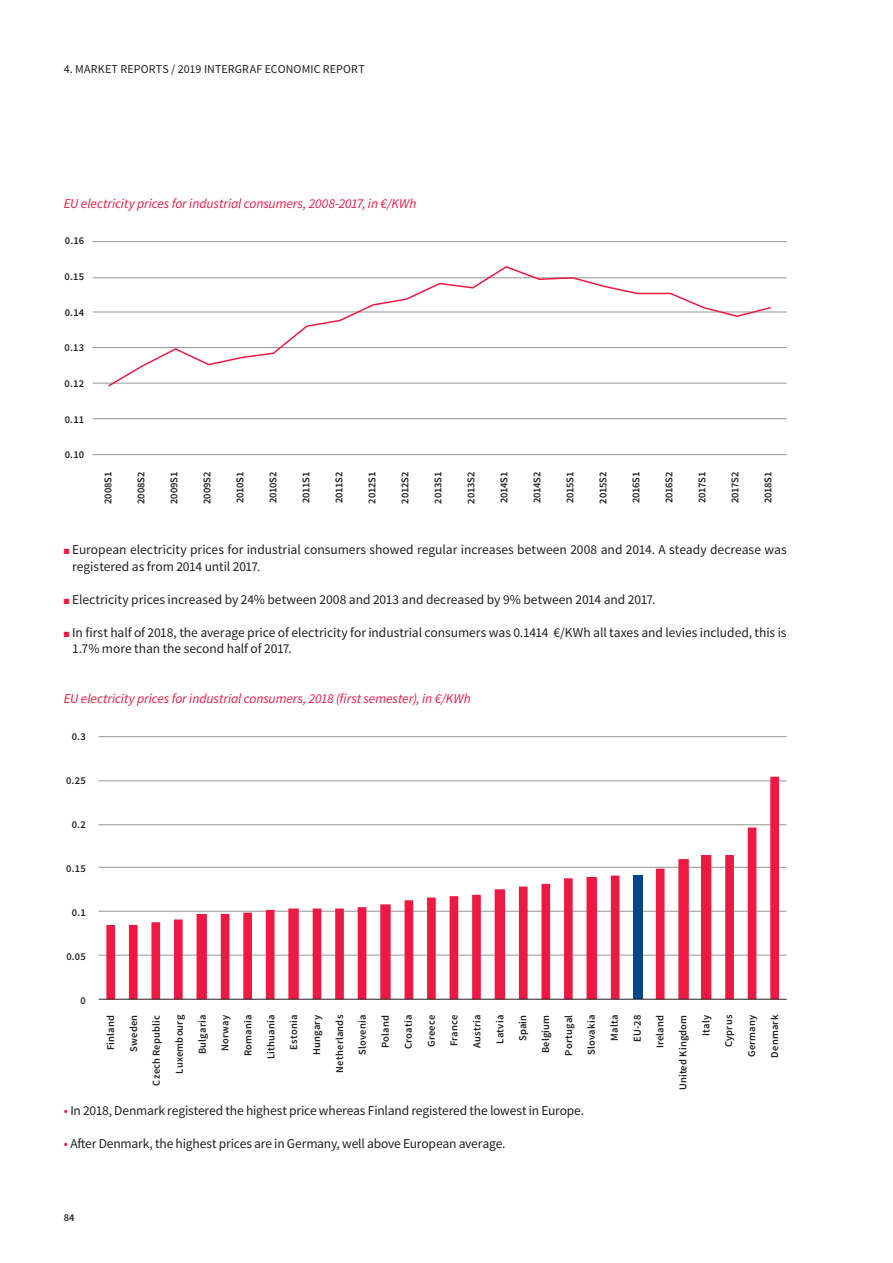
<style>
.page{position:relative;width:893px;height:1263px;background:#fff}
.page>*{position:absolute;margin:0;border:0;box-sizing:border-box;transform-origin:0 0}
.t1{font:13.5px/16.5px "Source Sans Pro";letter-spacing:-.005em;color:#231f20}
.t2{font:italic 13.5px "Source Sans Pro";letter-spacing:-.005em;color:#ed1943}
.t3{font:12px "Source Sans Pro";letter-spacing:.01em;color:#231f20}
.t4{font:600 10.5px/23px "Source Sans Pro";letter-spacing:.015em;color:#231f20;text-align:right}
.s1{color:#ed1943}
</style>
<div class="page">
<hr style="left:93px;top:241px;width:694px;height:1px;background:#939598">
<hr style="left:93px;top:277px;width:694px;height:1px;background:#939598">
<hr style="left:93px;top:312px;width:694px;height:1px;background:#939598">
<hr style="left:93px;top:347px;width:694px;height:1px;background:#939598">
<hr style="left:93px;top:383px;width:694px;height:1px;background:#939598">
<hr style="left:93px;top:418px;width:694px;height:1px;background:#939598">
<hr style="left:93px;top:454px;width:694px;height:1px;background:#939598">
<svg style="left:107px;top:266px;width:665px;height:121px"></svg>
<hr style="left:99px;top:736px;width:688px;height:1px;background:#939598">
<hr style="left:99px;top:780px;width:688px;height:1px;background:#939598">
<hr style="left:99px;top:824px;width:688px;height:1px;background:#939598">
<hr style="left:99px;top:867px;width:688px;height:1px;background:#939598">
<hr style="left:99px;top:911px;width:688px;height:1px;background:#939598">
<hr style="left:99px;top:955px;width:688px;height:1px;background:#939598">
<svg style="left:106px;top:777px;width:673px;height:222px"></svg>
<hr style="left:99px;top:999px;width:688px;height:1px;background:#231f20">
<p class="t3" style="left:64px;top:61px;width:302px">4. MARKET REPORTS / 2019 INTERGRAF ECONOMIC REPORT</p>
<p class="t2" style="left:64px;top:195px;width:354px">EU electricity prices for industrial consumers, 2008-2017, in €/KWh</p>
<p class="t4" style="left:65px;top:230px;width:21px">0.16</p>
<p class="t4" style="left:65px;top:265px;width:21px">0.15</p>
<p class="t4" style="left:65px;top:301px;width:21px">0.14</p>
<p class="t4" style="left:65px;top:337px;width:21px">0.13</p>
<p class="t4" style="left:65px;top:372px;width:21px">0.12</p>
<p class="t4" style="left:65px;top:408px;width:21px">0.11</p>
<p class="t4" style="left:65px;top:444px;width:21px">0.10</p>
<p class="t4" style="left:97px;top:504px;width:34px;rotate:-90deg">2008S1</p>
<p class="t4" style="left:130px;top:504px;width:34px;rotate:-90deg">2008S2</p>
<p class="t4" style="left:163px;top:504px;width:33px;rotate:-90deg">2009S1</p>
<p class="t4" style="left:196px;top:504px;width:34px;rotate:-90deg">2009S2</p>
<p class="t4" style="left:229px;top:503px;width:33px;rotate:-90deg">2010S1</p>
<p class="t4" style="left:262px;top:503px;width:33px;rotate:-90deg">2010S2</p>
<p class="t4" style="left:295px;top:503px;width:33px;rotate:-90deg">2011S1</p>
<p class="t4" style="left:328px;top:503px;width:33px;rotate:-90deg">2011S2</p>
<p class="t4" style="left:361px;top:504px;width:33px;rotate:-90deg">2012S1</p>
<p class="t4" style="left:394px;top:504px;width:33px;rotate:-90deg">2012S2</p>
<p class="t4" style="left:427px;top:503px;width:33px;rotate:-90deg">2013S1</p>
<p class="t4" style="left:460px;top:504px;width:33px;rotate:-90deg">2013S2</p>
<p class="t4" style="left:493px;top:503px;width:33px;rotate:-90deg">2014S1</p>
<p class="t4" style="left:526px;top:503px;width:33px;rotate:-90deg">2014S2</p>
<p class="t4" style="left:559px;top:503px;width:33px;rotate:-90deg">2015S1</p>
<p class="t4" style="left:592px;top:504px;width:33px;rotate:-90deg">2015S2</p>
<p class="t4" style="left:625px;top:503px;width:33px;rotate:-90deg">2016S1</p>
<p class="t4" style="left:658px;top:503px;width:33px;rotate:-90deg">2016S2</p>
<p class="t4" style="left:691px;top:503px;width:32px;rotate:-90deg">2017S1</p>
<p class="t4" style="left:724px;top:503px;width:32px;rotate:-90deg">2017S2</p>
<p class="t4" style="left:757px;top:503px;width:33px;rotate:-90deg">2018S1</p>
<p class="t1" style="left:72px;top:542px;width:716px;text-indent:-8px"><span class="s1">■</span> European electricity prices for industrial consumers showed regular increases between 2008 and 2014. A steady decrease was registered as from 2014 until 2017.</p>
<p class="t1" style="left:64px;top:591px;width:593px"><span class="s1">■</span> Electricity prices increased by 24% between 2008 and 2013 and decreased by 9% between 2014 and 2017.</p>
<p class="t1" style="left:72px;top:624px;width:716px;text-indent:-8px"><span class="s1">■</span> In first half of 2018, the average price of electricity for industrial consumers was 0.1414 €/KWh all taxes and levies included, this is<br>1.7% more than the second half of 2017.</p>
<p class="t2" style="left:64px;top:690px;width:408px">EU electricity prices for industrial consumers, 2018 (first semester), in €/KWh</p>
<p class="t4" style="left:72px;top:725px;width:16px">0.3</p>
<p class="t4" style="left:66px;top:769px;width:21px">0.25</p>
<p class="t4" style="left:72px;top:813px;width:16px">0.2</p>
<p class="t4" style="left:66px;top:857px;width:21px">0.15</p>
<p class="t4" style="left:72px;top:901px;width:15px">0.1</p>
<p class="t4" style="left:66px;top:945px;width:21px">0.05</p>
<p class="t4" style="left:81px;top:989px;width:7px">0</p>
<p class="t4" style="left:100px;top:1090px;width:77px;rotate:-90deg">Finland<br>Sweden<br>Czech Republic<br>Luxembourg<br>Bulgaria<br>Norway<br>Romania<br>Lithuania<br>Estonia<br>Hungary<br>Netherlands<br>Slovenia<br>Poland<br>Croatia<br>Greece<br>France<br>Austria<br>Latvia<br>Spain<br>Belgium<br>Portugal<br>Slovakia<br>Malta<br>EU-28<br>Ireland<br>United Kingdom<br>Italy<br>Cyprus<br>Germany<br>Denmark</p>
<p class="t1" style="left:64px;top:1103px;width:522px"><span class="s1">•</span> In 2018, Denmark registered the highest price whereas Finland registered the lowest in Europe.</p>
<p class="t1" style="left:64px;top:1136px;width:443px"><span class="s1">•</span> After Denmark, the highest prices are in Germany, well above European average.</p>
<p class="t4" style="left:64px;top:1206px;width:12px">84</p>
</div>
